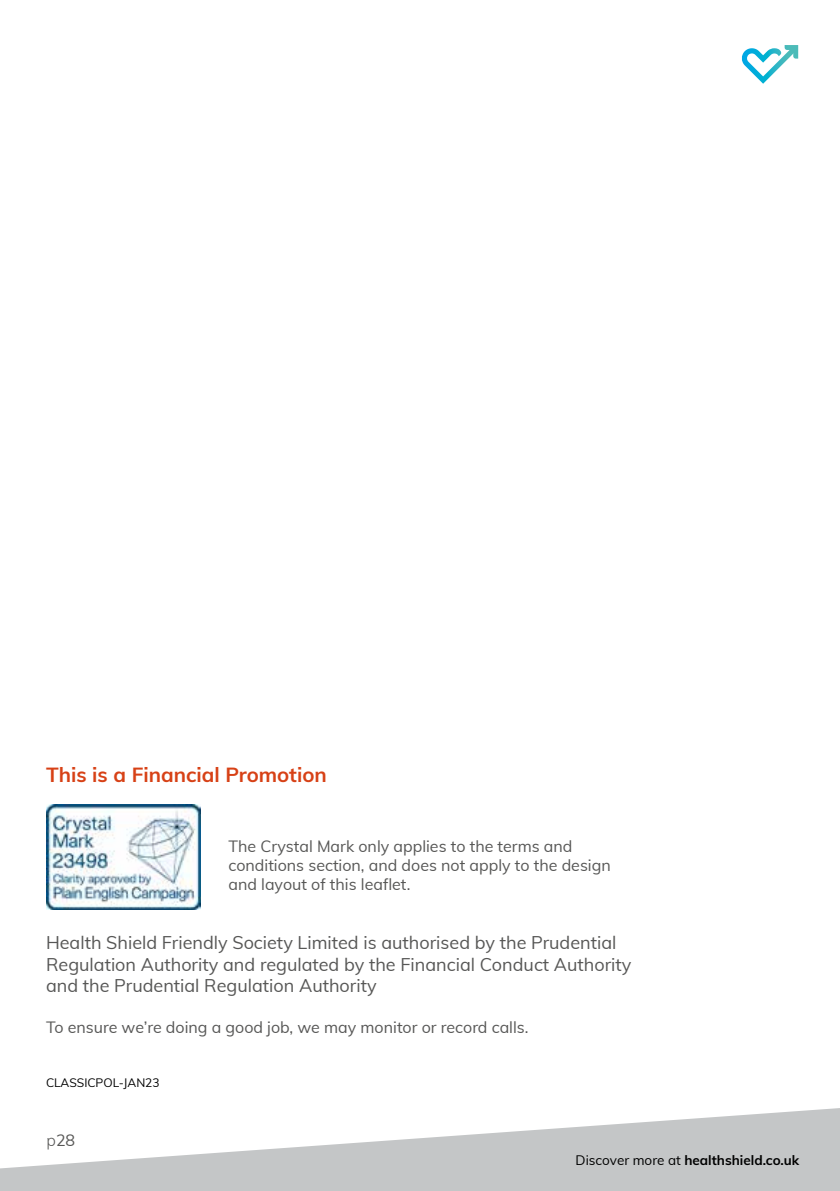
<style>
.page{position:relative;width:840px;height:1191px;background:#fff}
.page>*{position:absolute;margin:0;border:0;box-sizing:border-box;transform-origin:0 0}
.t1{font:700 20.4px "Muli";color:#d74116}
.t2{font:18px/21.6px "Muli";color:#575756}
.t3{font:16px/19.2px "Muli";color:#575756}
.t4{font:700 13.4px "Muli";color:#000}
.t5{font:12px "Muli";color:#000}
.s1{font-weight:300}
.s2{font-weight:400}
</style>
<div class="page">
<svg style="left:0;top:1108px;width:839px;height:83px;fill:#c4c6c7"></svg>
<svg style="left:742px;top:45px;width:55px;height:39px"></svg>
<img style="left:46px;top:804px;width:155px;height:105px">
<p class="t1" style="left:46px;top:759px;width:282px">This is a Financial Promotion</p>
<p class="t3" style="left:228px;top:835px;width:383px">The Crystal Mark only applies to the terms and conditions section, and does not apply to the design and layout of this leaflet.</p>
<p class="t2" style="left:46px;top:931px;width:586px">Health Shield Friendly Society Limited is authorised by the Prudential<br>Regulation Authority and regulated by the Financial Conduct Authority and the Prudential Regulation Authority</p>
<p class="t3" style="left:46px;top:1016px;width:483px">To ensure we’re doing a good job, we may monitor or record calls.</p>
<p class="t5" style="left:46px;top:1073px;width:115px">CLASSICPOL-JAN23</p>
<p class="t3" style="left:46px;top:1130px;width:30px"><span class="s1">p</span>28</p>
<p class="t4" style="left:575px;top:1149px;width:225px"><span class="s2">Discover more at</span> healthshield.co.uk</p>
</div>
